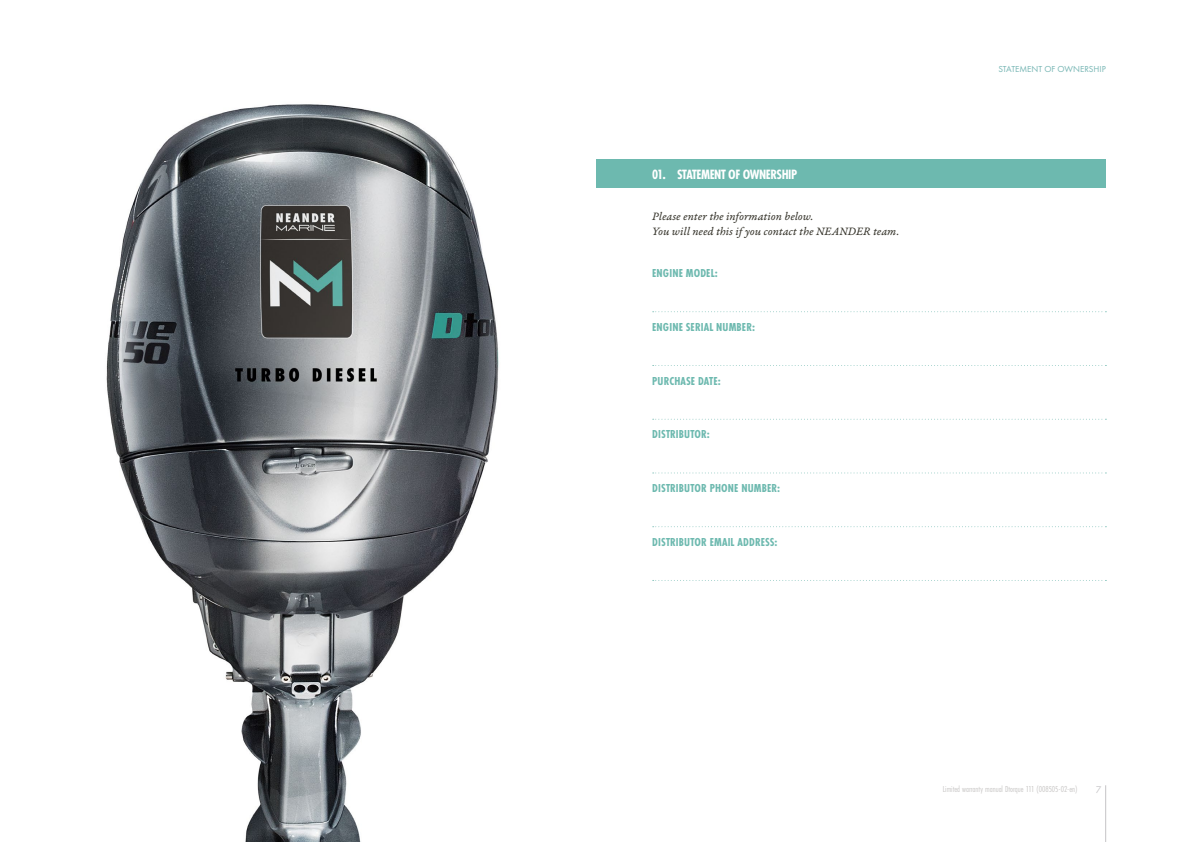
<style>
.page{position:relative;width:1191px;height:842px;background:#fff}
.page>*{position:absolute;margin:0;border:0;box-sizing:border-box;transform-origin:0 0}
.t1{font:700 14px "Futura PT Cond";letter-spacing:-.03em;color:#fff}
.t2{font:700 12px "Futura PT Cond";letter-spacing:.01em;color:#6db9af}
.t3{font:12px/14.4px "Garamond Premr Pro It Capt";color:#39372e}
.t4{font:10px "Futura PT";color:#c5c4c7}
.t5{font:9px "Futura PT Cond";color:#c7c5c4}
.t6{font:9px "Futura PT";color:#75b5b3}
</style>
<div class="page">
<hr style="left:1105px;top:785px;width:1px;height:57px;background:#c5c4c7">
<div style="left:595px;top:160px;width:511px;height:28px;background:#6db9af"></div>
<svg style="left:652px;top:311px;width:454px;height:1px"></svg>
<svg style="left:652px;top:365px;width:454px;height:1px"></svg>
<svg style="left:652px;top:419px;width:454px;height:1px"></svg>
<svg style="left:652px;top:472px;width:454px;height:1px"></svg>
<svg style="left:652px;top:526px;width:454px;height:1px"></svg>
<svg style="left:652px;top:580px;width:454px;height:1px"></svg>
<img style="left:106px;top:104px;width:393px;height:738px">
<p class="t1" style="left:652px;top:166px;width:147px">01. STATEMENT OF OWNERSHIP</p>
<p class="t3" style="left:652px;top:210px;width:248px">Please enter the information below.<br>You will need this if you contact the NEANDER team.</p>
<p class="t2" style="left:652px;top:266px;width:67px">ENGINE MODEL:</p>
<p class="t2" style="left:652px;top:320px;width:104px">ENGINE SERIAL NUMBER:</p>
<p class="t2" style="left:652px;top:374px;width:70px">PURCHASE DATE:</p>
<p class="t2" style="left:652px;top:427px;width:59px">DISTRIBUTOR:</p>
<p class="t2" style="left:652px;top:481px;width:129px">DISTRIBUTOR PHONE NUMBER:</p>
<p class="t2" style="left:652px;top:535px;width:127px">DISTRIBUTOR EMAIL ADDRESS:</p>
<p class="t6" style="left:998px;top:63px;width:109px">STATEMENT OF OWNERSHIP</p>
<p class="t5" style="left:943px;top:784px;width:136px">Limited warranty manual Dtorque 111 (008505-02-en)</p>
<p class="t4" style="left:1096px;top:784px;width:7px">7</p>
</div>
